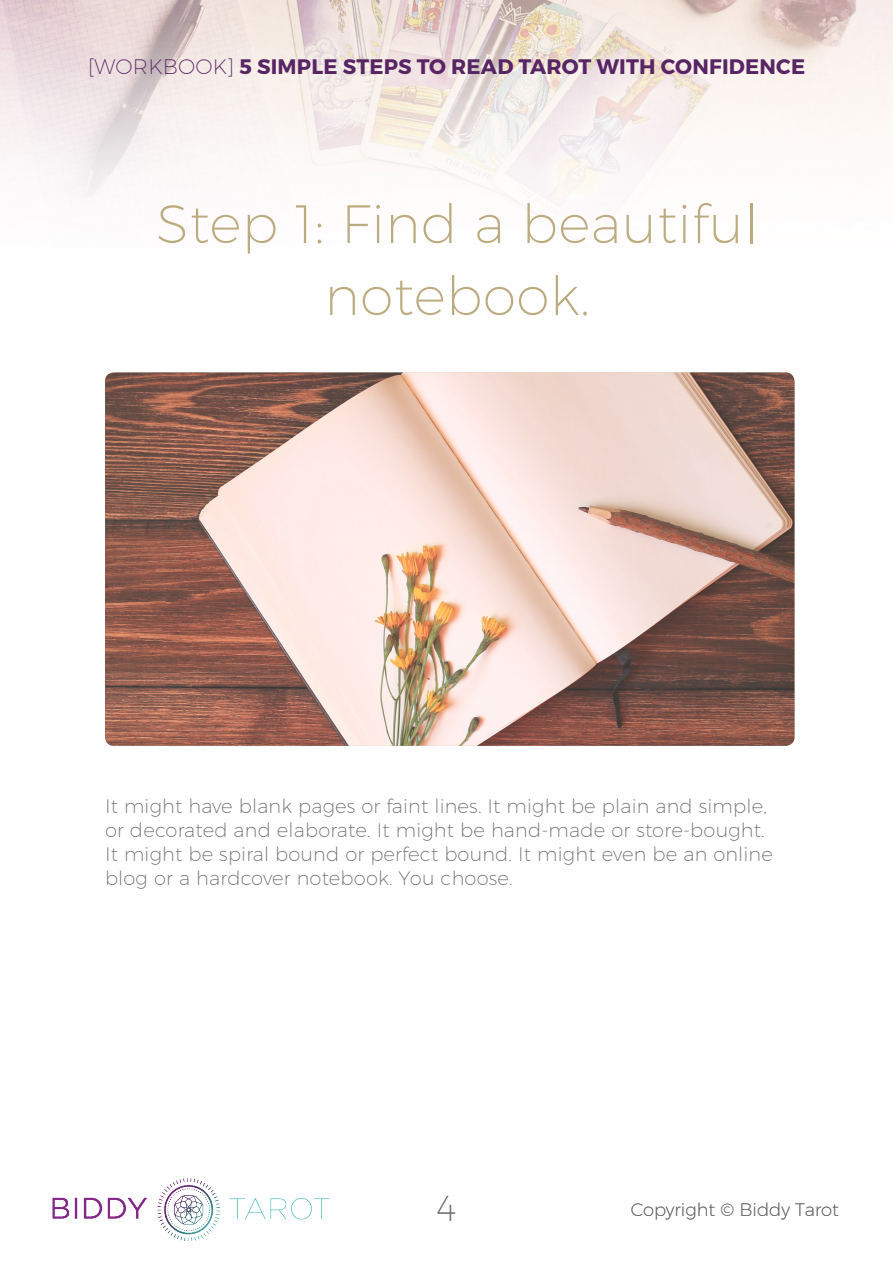
<style>
.page{position:relative;width:893px;height:1263px;background:#fff}
.page>*{position:absolute;margin:0;border:0;box-sizing:border-box;transform-origin:0 0}
.Subheader{font:200 54px/72px "Montserrat";letter-spacing:.01em;color:#bcab7f;text-align:center}
.t1{font:200 36px "Montserrat";color:#6c6c6c}
.t2{font:700 21px "Montserrat";letter-spacing:.01em;color:#582564}
.Paragragh{font:200 19.5px/24px "Montserrat";letter-spacing:.01em;color:#6c6c6c}
.t3{font:200 18px "Montserrat";color:#6c6c6c}
.s1{font-weight:200}
</style>
<div class="page">
<img style="left:52px;top:1178px;width:278px;height:63px">
<img style="left:0;top:0;width:893px;height:207px">
<img style="left:105px;top:372px;width:689px;height:374px">
<p class="t2" style="left:88px;top:54px;width:719px"><span class="s1">[WORKBOOK]</span> 5 SIMPLE STEPS TO READ TAROT WITH CONFIDENCE</p>
<p class="Subheader" style="left:156px;top:187px;width:603px">Step 1: Find a beautiful notebook.</p>
<p class="Paragragh" style="left:105px;top:794px;width:669px">It might have blank pages or faint lines. It might be plain and simple, or decorated and elaborate. It might be hand-made or store-bought.<br>It might be spiral bound or perfect bound. It might even be an online blog or a hardcover notebook. You choose.</p>
<h2 class="t1" style="left:436px;top:1186px;width:21px">4</h2>
<p class="t3" style="left:631px;top:1198px;width:210px">Copyright © Biddy Tarot</p>
</div>
